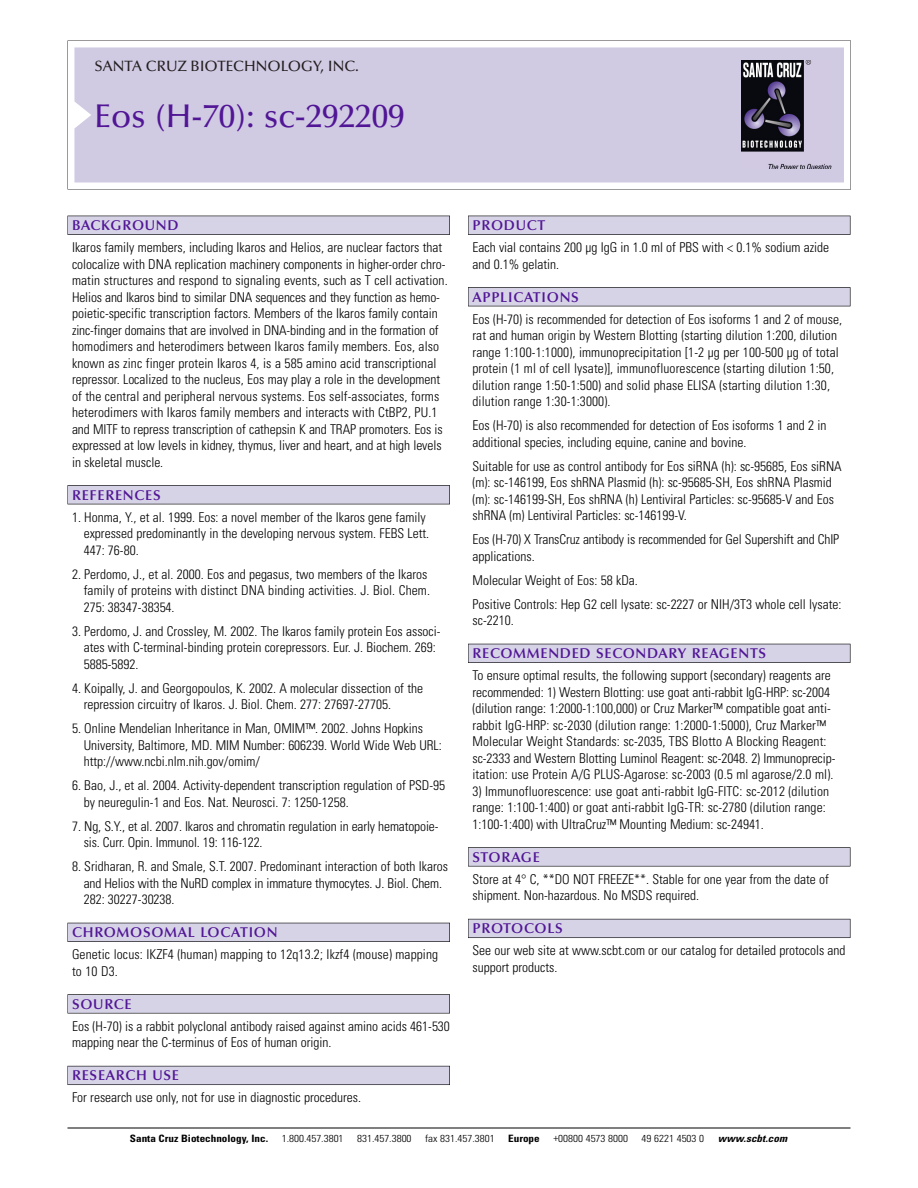
<style>
.page{position:relative;width:918px;height:1188px;background:#fff}
.page>*{position:absolute;margin:0;border:0;box-sizing:border-box;transform-origin:0 0}
.t1{font:500 33px "Optima";color:#511695}
.t2{font:500 15px "Optima";color:#231f20}
.t3{font:600 14.25px "Optima";letter-spacing:.05em;color:#511695}
.t4{font:300 condensed 13.5px/16.5px "Univers";color:#000}
.t5{font:300 condensed 10.2px "Univers";color:#000;scale:1.1 1}
.t6{font:700 condensed 10.2px "Univers";color:#000;scale:1.1 1}
.t7{font:italic 700 condensed 10.2px "Univers";letter-spacing:.005em;color:#000;scale:1.1 1}
</style>
<div class="page">
<svg style="left:68px;top:40px;width:783px;height:149px"></svg>
<div style="left:74px;top:47px;width:770px;height:135px;background:#d1cae3"></div>
<img style="left:741px;top:60px;width:90px;height:108px">
<div style="left:68px;top:216px;width:382px;height:19px;background:#525155"></div>
<div style="left:68px;top:216px;width:381px;height:18px;background:#d7d3e7"></div>
<div style="left:68px;top:485px;width:382px;height:19px;background:#525155"></div>
<div style="left:68px;top:486px;width:381px;height:18px;background:#d7d3e7"></div>
<div style="left:68px;top:923px;width:382px;height:19px;background:#525158"></div>
<div style="left:68px;top:923px;width:381px;height:18px;background:#d7d3e7"></div>
<div style="left:68px;top:994px;width:382px;height:19px;background:#575759"></div>
<div style="left:68px;top:995px;width:381px;height:18px;background:#d7d3e7"></div>
<div style="left:68px;top:1066px;width:382px;height:19px;background:#5b5a62"></div>
<div style="left:68px;top:1066px;width:381px;height:18px;background:#d7d3e7"></div>
<div style="left:468px;top:216px;width:382px;height:19px;background:#525155"></div>
<div style="left:468px;top:216px;width:382px;height:18px;background:#d7d3e7"></div>
<div style="left:468px;top:287px;width:382px;height:19px;background:#525155"></div>
<div style="left:468px;top:288px;width:382px;height:18px;background:#d7d3e7"></div>
<div style="left:468px;top:644px;width:382px;height:19px;background:#525158"></div>
<div style="left:468px;top:644px;width:382px;height:18px;background:#d7d3e7"></div>
<div style="left:468px;top:847px;width:382px;height:19px;background:#575759"></div>
<div style="left:468px;top:848px;width:382px;height:18px;background:#d7d3e7"></div>
<div style="left:468px;top:919px;width:382px;height:19px;background:#5b5a62"></div>
<div style="left:468px;top:919px;width:382px;height:18px;background:#d7d3e7"></div>
<hr style="left:68px;top:1128px;width:782px;height:1px;background:#000">
<p class="t2" style="left:94px;top:61px;width:266px">SANTA CRUZ BIOTECHNOLOGY, INC.</p>
<h1 class="t1" style="left:94px;top:103px;width:312px">Eos (H-70): sc-292209</h1>
<p class="t3" style="left:72px;top:219px;width:108px">BACKGROUND</p>
<p class="t4" style="left:72px;top:240px;width:377px">Ikaros family members, including Ikaros and Helios, are nuclear factors that colocalize with DNA replication machinery components in higher-order chro&shy;matin structures and respond to signaling events, such as T cell activation.<br>Helios and Ikaros bind to similar DNA sequences and they function as hemo&shy;poietic-specific transcription factors. Members of the Ikaros family contain zinc-finger domains that are involved in DNA-binding and in the formation of homodimers and heterodimers between Ikaros family members. Eos, also known as zinc finger protein Ikaros 4, is a 585 amino acid transcriptional repressor. Localized to the nucleus, Eos may play a role in the development of the central and peripheral nervous systems. Eos self-associates, forms heterodimers with Ikaros family members and interacts with CtBP2, PU.1 and MITF to repress transcription of cathepsin K and TRAP promoters. Eos is expressed at low levels in kidney, thymus, liver and heart, and at high levels in skeletal muscle.</p>
<p class="t3" style="left:72px;top:489px;width:90px">REFERENCES</p>
<p class="t4" style="left:84px;top:510px;width:347px;text-indent:-12px">1. Honma, Y., et al. 1999. Eos: a novel member of the Ikaros gene family expressed predominantly in the developing nervous system. FEBS Lett.<br>447: 76-80.</p>
<p class="t4" style="left:84px;top:567px;width:348px;text-indent:-12px">2. Perdomo, J., et al. 2000. Eos and pegasus, two members of the Ikaros family of proteins with distinct DNA binding activities. J. Biol. Chem.<br>275: 38347-38354.</p>
<p class="t4" style="left:84px;top:624px;width:358px;text-indent:-12px">3. Perdomo, J. and Crossley, M. 2002. The Ikaros family protein Eos associ&shy;ates with C-terminal-binding protein corepressors. Eur. J. Biochem. 269:<br>5885-5892.</p>
<p class="t4" style="left:84px;top:681px;width:341px;text-indent:-12px">4. Koipally, J. and Georgopoulos, K. 2002. A molecular dissection of the repression circuitry of Ikaros. J. Biol. Chem. 277: 27697-27705.</p>
<p class="t4" style="left:84px;top:721px;width:360px;text-indent:-12px">5. Online Mendelian Inheritance in Man, OMIM™. 2002. Johns Hopkins<br>University, Baltimore, MD. MIM Number: 606239. World Wide Web URL: http://www.ncbi.nlm.nih.gov/omim/</p>
<p class="t4" style="left:84px;top:778px;width:363px;text-indent:-12px">6. Bao, J., et al. 2004. Activity-dependent transcription regulation of PSD-95 by neuregulin-1 and Eos. Nat. Neurosci. 7: 1250-1258.</p>
<p class="t4" style="left:84px;top:819px;width:356px;text-indent:-12px">7. Ng, S.Y., et al. 2007. Ikaros and chromatin regulation in early hematopoie&shy;sis. Curr. Opin. Immunol. 19: 116-122.</p>
<p class="t4" style="left:84px;top:859px;width:366px;text-indent:-12px">8. Sridharan, R. and Smale, S.T. 2007. Predominant interaction of both Ikaros and Helios with the NuRD complex in immature thymocytes. J. Biol. Chem.<br>282: 30227-30238.</p>
<p class="t3" style="left:72px;top:927px;width:207px">CHROMOSOMAL LOCATION</p>
<p class="t4" style="left:72px;top:947px;width:368px">Genetic locus: IKZF4 (human) mapping to 12q13.2; Ikzf4 (mouse) mapping to 10 D3.</p>
<p class="t3" style="left:72px;top:998px;width:61px">SOURCE</p>
<p class="t4" style="left:72px;top:1019px;width:379px">Eos (H-70) is a rabbit polyclonal antibody raised against amino acids 461-530 mapping near the C-terminus of Eos of human origin.</p>
<p class="t3" style="left:72px;top:1070px;width:109px">RESEARCH USE</p>
<p class="t4" style="left:72px;top:1090px;width:290px">For research use only, not for use in diagnostic procedures.</p>
<p class="t3" style="left:473px;top:219px;width:74px">PRODUCT</p>
<p class="t4" style="left:473px;top:240px;width:358px">Each vial contains 200 µg IgG in 1.0 ml of PBS with &lt; 0.1% sodium azide and 0.1% gelatin.</p>
<p class="t3" style="left:473px;top:291px;width:108px">APPLICATIONS</p>
<p class="t4" style="left:473px;top:312px;width:371px">Eos (H-70) is recommended for detection of Eos isoforms 1 and 2 of mouse, rat and human origin by Western Blotting (starting dilution 1:200, dilution range 1:100-1:1000), immunoprecipitation [1-2 µg per 100-500 µg of total protein (1 ml of cell lysate)], immunofluorescence (starting dilution 1:50, dilution range 1:50-1:500) and solid phase ELISA (starting dilution 1:30, dilution range 1:30-1:3000).</p>
<p class="t4" style="left:473px;top:418px;width:355px">Eos (H-70) is also recommended for detection of Eos isoforms 1 and 2 in additional species, including equine, canine and bovine.</p>
<p class="t4" style="left:473px;top:459px;width:371px">Suitable for use as control antibody for Eos siRNA (h): sc-95685, Eos siRNA (m): sc-146199, Eos shRNA Plasmid (h): sc-95685-SH, Eos shRNA Plasmid (m): sc-146199-SH, Eos shRNA (h) Lentiviral Particles: sc-95685-V and Eos shRNA (m) Lentiviral Particles: sc-146199-V.</p>
<p class="t4" style="left:473px;top:532px;width:368px">Eos (H-70) X TransCruz antibody is recommended for Gel Supershift and ChIP applications.</p>
<p class="t4" style="left:473px;top:569px;width:370px;line-height:24px">Molecular Weight of Eos: 58 kDa.<br>Positive Controls: Hep G2 cell lysate: sc-2227 or NIH/3T3 whole cell lysate:</p>
<p class="t4" style="left:473px;top:613px;width:43px">sc-2210.</p>
<p class="t3" style="left:473px;top:648px;width:295px">RECOMMENDED SECONDARY REAGENTS</p>
<p class="t4" style="left:473px;top:668px;width:364px">To ensure optimal results, the following support (secondary) reagents are recommended: 1) Western Blotting: use goat anti-rabbit IgG-HRP: sc-2004 (dilution range: 1:2000-1:100,000) or Cruz Marker™ compatible goat anti&shy;rabbit IgG-HRP: sc-2030 (dilution range: 1:2000-1:5000), Cruz Marker™ Molecular Weight Standards: sc-2035, TBS Blotto A Blocking Reagent: sc-2333 and Western Blotting Luminol Reagent: sc-2048. 2) Immunoprecip&shy;itation: use Protein A/G PLUS-Agarose: sc-2003 (0.5 ml agarose/2.0 ml).</p>
<p class="t4" style="left:473px;top:784px;width:358px">3) Immunofluorescence: use goat anti-rabbit IgG-FITC: sc-2012 (dilution range: 1:100-1:400) or goat anti-rabbit IgG-TR: sc-2780 (dilution range:<br>1:100-1:400) with UltraCruz™ Mounting Medium: sc-24941.</p>
<p class="t3" style="left:473px;top:851px;width:69px">STORAGE</p>
<p class="t4" style="left:473px;top:872px;width:358px">Store at 4° C, **DO NOT FREEZE**. Stable for one year from the date of shipment. Non-hazardous. No MSDS required.</p>
<p class="t3" style="left:473px;top:923px;width:92px">PROTOCOLS</p>
<p class="t4" style="left:473px;top:943px;width:375px">See our web site at www.scbt.com or our catalog for detailed protocols and support products.</p>
<p class="t6" style="left:130px;top:1135px;width:127px">Santa Cruz Biotechnology, Inc.</p>
<p class="t5" style="left:282px;top:1135px;width:58px">1.800.457.3801</p>
<p class="t5" style="left:357px;top:1135px;width:51px">831.457.3800</p>
<p class="t5" style="left:425px;top:1135px;width:65px">fax 831.457.3801</p>
<p class="t6" style="left:508px;top:1135px;width:30px">Europe</p>
<p class="t5" style="left:553px;top:1135px;width:69px">+00800 4573 8000</p>
<p class="t5" style="left:642px;top:1135px;width:58px">49 6221 4503 0</p>
<p class="t7" style="left:718px;top:1135px;width:64px">www.scbt.com</p>
</div>
